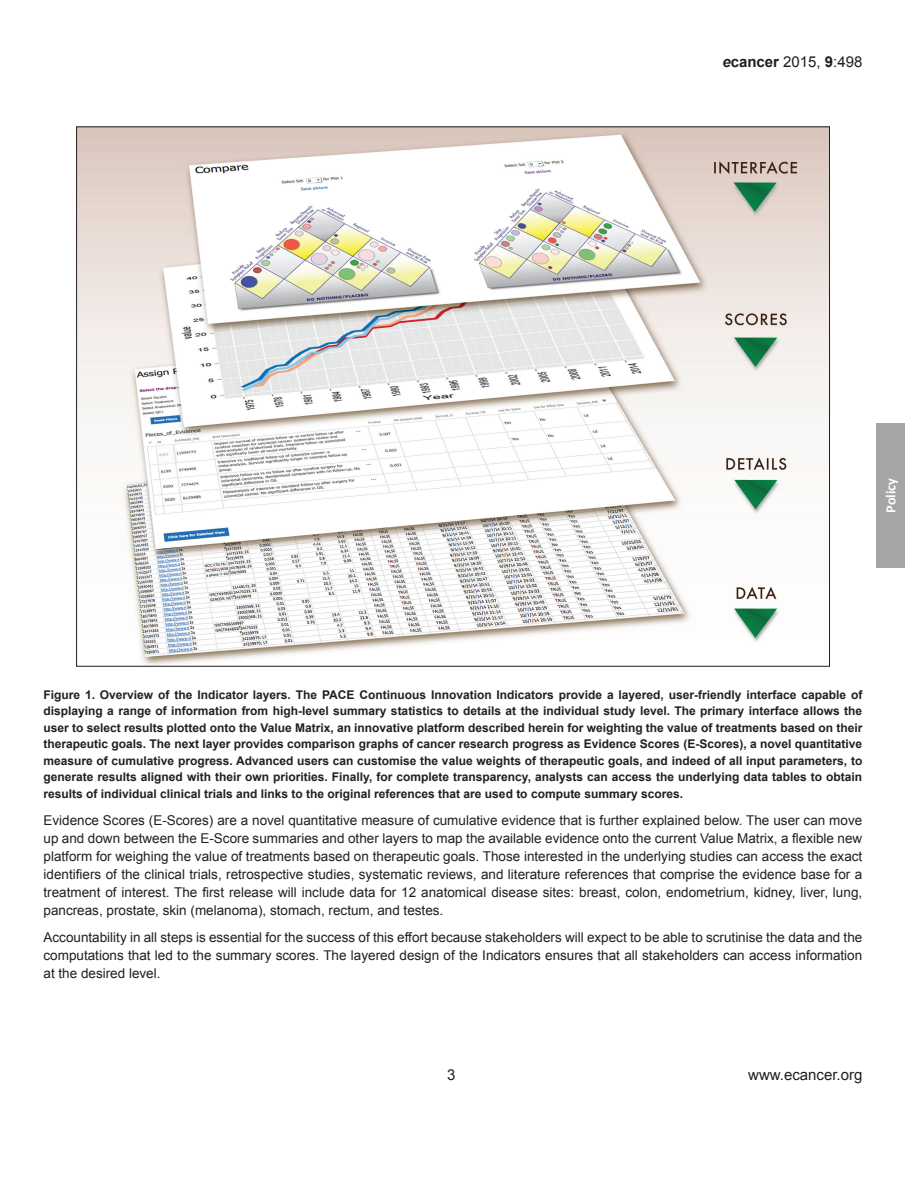
<style>
.page{position:relative;width:918px;height:1186px;background:#fff}
.page>*{position:absolute;margin:0;border:0;box-sizing:border-box;transform-origin:0 0}
.t1{font:15px "Arial";color:#231f20}
.t2{font:700 14.25px "Calibri";color:#fff}
.t3{font:13.5px/18px "Arial";color:#231f20;text-align:justify}
.t4{font:700 12px/16.5px "Arial";color:#231f20;text-align:justify}
.s1{font-weight:700;font-style:italic}
.s2{font-weight:700}
</style>
<div class="page">
<div style="left:876px;top:423px;width:29px;height:144px;background:#a7a5a4"></div>
<img style="left:78px;top:128px;width:750px;height:537px">
<p class="t1" style="left:722px;top:52px;width:142px"><span class="s1">e</span><span class="s2">cancer</span> 2015, <span class="s2">9</span>:498</p>
<p class="t2" style="left:882px;top:513px;width:36px;rotate:-90deg">Policy</p>
<p class="t4" style="left:44px;top:687px;width:820px">Figure 1. Overview of the Indicator layers. The PACE Continuous Innovation Indicators provide a layered, user-friendly interface capable of displaying a range of information from high-level summary statistics to details at the individual study level. The primary interface allows the user to select results plotted onto the Value Matrix, an innovative platform described herein for weighting the value of treatments based on their therapeutic goals. The next layer provides comparison graphs of cancer research progress as Evidence Scores (E-Scores), a novel quantitative measure of cumulative progress. Advanced users can customise the value weights of therapeutic goals, and indeed of all input parameters, to generate results aligned with their own priorities. Finally, for complete transparency, analysts can access the underlying data tables to obtain results of individual clinical trials and links to the original references that are used to compute summary scores.</p>
<p class="t3" style="left:44px;top:811px;width:820px">Evidence Scores (E-Scores) are a novel quantitative measure of cumulative evidence that is further explained below. The user can move up and down between the E-Score summaries and other layers to map the available evidence onto the current Value Matrix, a flexible new platform for weighing the value of treatments based on therapeutic goals. Those interested in the underlying studies can access the exact identifiers of the clinical trials, retrospective studies, systematic reviews, and literature references that comprise the evidence base for a treatment of interest. The first release will include data for 12 anatomical disease sites: breast, colon, endometrium, kidney, liver, lung, pancreas, prostate, skin (melanoma), stomach, rectum, and testes.</p>
<p class="t3" style="left:44px;top:928px;width:820px">Accountability in all steps is essential for the success of this effort because stakeholders will expect to be able to scrutinise the data and the computations that led to the summary scores. The layered design of the Indicators ensures that all stakeholders can access information at the desired level.</p>
<p class="t1" style="left:447px;top:1065px;width:10px">3</p>
<p class="t1" style="left:748px;top:1065px;width:116px">www.ecancer.org</p>
</div>
